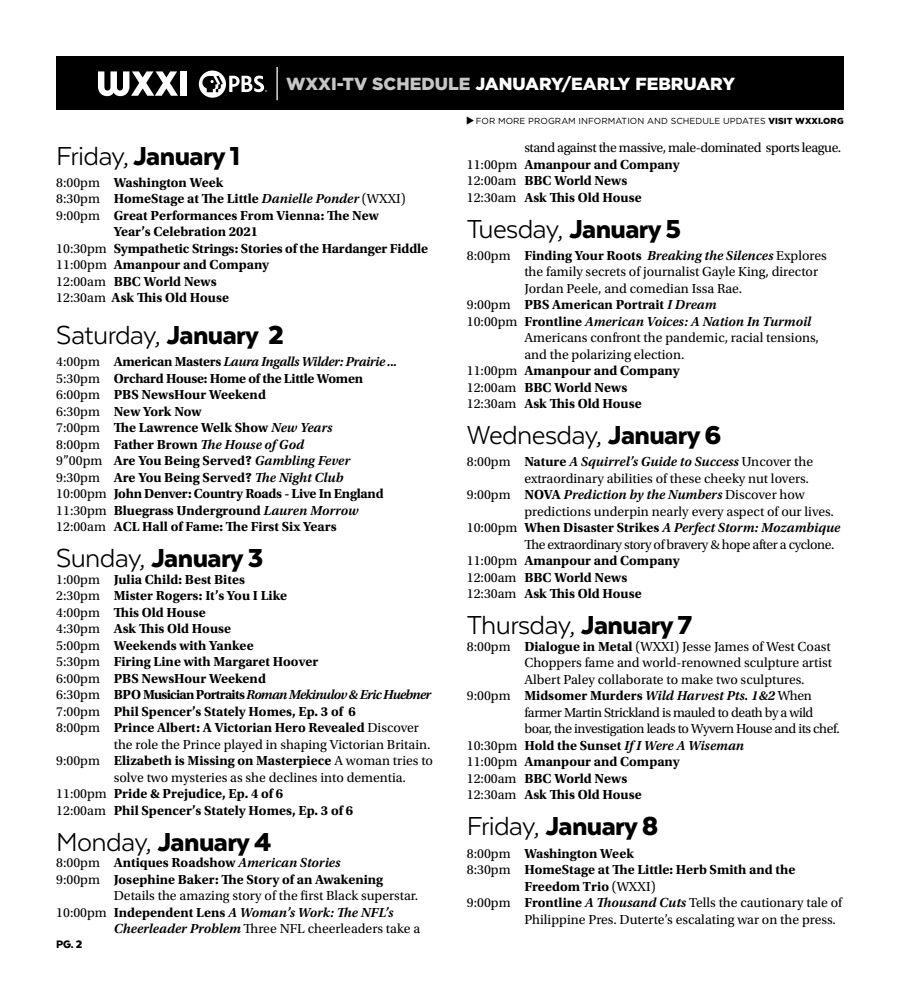
<style>
.page{position:relative;width:900px;height:990px;background:#fff}
.page>*{position:absolute;margin:0;border:0;box-sizing:border-box;transform-origin:0 0}
.t1{font:30px "Texta";letter-spacing:-.02em;color:#000}
.t2{font:900 30px "Texta";letter-spacing:-.02em;color:#000}
.t3{font:900 17.5px "Gotham";color:#fff}
.t4{font:700 13.75px/16.5px "Utopia Std";color:#000}
.t5{font:13.75px "Utopia Std";color:#000}
.t6{font:italic 600 13.75px "Utopia Std";color:#000}
.t7{font:13.75px/16.5px "Utopia Std";letter-spacing:-.03em;color:#000}
.t8{font:italic 600 13.75px "Utopia Std";letter-spacing:-.05em;color:#000}
.t9{font:900 12.5px "Texta";color:#000}
.t10{font:8.75px "Gotham";letter-spacing:.005em;color:#000}
.s1{color:#c6c6c6}
.s2{font-weight:400}
.s3{font-weight:600;font-style:italic}
.s4{font-weight:900}
.s5{font-weight:400;font-style:normal}
.s6{font-weight:700;font-style:normal}
.s7{font-weight:700}
</style>
<div class="page">
<div style="left:56px;top:56px;width:788px;height:54px;background:#000"></div>
<svg style="left:98px;top:71px;width:80px;height:25px"></svg>
<div style="left:181px;top:71px;width:6px;height:25px;background:#fff"></div>
<svg style="left:199px;top:71px;width:68px;height:27px"></svg>
<hr style="left:276px;top:67px;width:2px;height:33px;background:#fff">
<p class="t3" style="left:286px;top:74px;width:450px"><span class="s1">WXXI-TV SCHEDULE</span> JANUARY/EARLY FEBRUARY</p>
<h1 class="t2" style="left:56px;top:140px;width:185px"><span class="s2">Friday,</span> January 1</h1>
<p class="t4" style="left:56px;top:174px;width:169px"><span class="s2">8:00pm</span> Washington Week</p>
<p class="t4" style="left:56px;top:191px;width:351px"><span class="s2">8:30pm</span> HomeStage at The Little <span class="s3">Danielle Ponder</span> <span class="s2">(WXXI)</span></p>
<p class="t4" style="left:56px;top:207px;width:324px"><span class="s2">9:00pm</span> Great Performances From Vienna: The New</p>
<p class="t4" style="left:114px;top:224px;width:146px">Year’s Celebration 2021</p>
<p class="t4" style="left:56px;top:240px;width:373px"><span class="s2">10:30pm</span> Sympathetic Strings: Stories of the Hardanger Fiddle</p>
<p class="t4" style="left:56px;top:257px;width:214px"><span class="s2">11:00pm</span> Amanpour and Company</p>
<p class="t4" style="left:56px;top:273px;width:162px"><span class="s2">12:00am</span> BBC World News</p>
<p class="t4" style="left:56px;top:290px;width:174px"><span class="s2">12:30am</span> Ask This Old House</p>
<h1 class="t1" style="left:56px;top:320px;width:229px">Saturday, <span class="s4">January 2</span></h1>
<p class="t4" style="left:56px;top:353px;width:342px"><span class="s2">4:00pm</span> American Masters <span class="s3">Laura Ingalls Wilder: Prairie ...<br></span><span class="s2">5:30pm</span> Orchard House: Home of the Little Women <span class="s2">6:00pm</span> PBS NewsHour Weekend<br><span class="s2">6:30pm</span> New York Now<br><span class="s2">7:00pm</span> The Lawrence Welk Show <span class="s3">New Years<br></span><span class="s2">8:00pm</span> Father Brown <span class="s3">The House of God<br></span><span class="s2">9”00pm</span> Are You Being Served? <span class="s3">Gambling Fever </span><span class="s2">9:30pm</span> Are You Being Served? <span class="s3">The Night Club </span><span class="s2">10:00pm</span> John Denver: Country Roads - Live In England <span class="s2">11:30pm</span> Bluegrass Underground <span class="s3">Lauren Morrow </span><span class="s2">12:00am</span> ACL Hall of Fame: The First Six Years</p>
<h1 class="t2" style="left:56px;top:542px;width:209px"><span class="s2">Sunday,</span> January 3</h1>
<p class="t4" style="left:56px;top:571px;width:190px"><span class="s2">1:00pm</span> Julia Child: Best Bites</p>
<p class="t4" style="left:56px;top:587px;width:232px"><span class="s2">2:30pm</span> Mister Rogers: It’s You I Like</p>
<p class="t4" style="left:56px;top:604px;width:151px"><span class="s2">4:00pm</span> This Old House</p>
<p class="t4" style="left:56px;top:620px;width:176px"><span class="s2">4:30pm</span> Ask This Old House</p>
<p class="t4" style="left:56px;top:637px;width:199px"><span class="s2">5:00pm</span> Weekends with Yankee</p>
<p class="t4" style="left:56px;top:653px;width:264px"><span class="s2">5:30pm</span> Firing Line with Margaret Hoover</p>
<p class="t4" style="left:56px;top:670px;width:211px"><span class="s2">6:00pm</span> PBS NewsHour Weekend</p>
<p class="t8" style="left:56px;top:687px;width:376px"><span class="s5">6:30pm</span> <span class="s6">BPO Musician Portraits</span> Roman Mekinulov &amp; Eric Huebner</p>
<p class="t4" style="left:56px;top:703px;width:301px"><span class="s2">7:00pm</span> Phil Spencer’s Stately Homes, Ep. 3 of 6</p>
<p class="t4" style="left:56px;top:719px;width:364px"><span class="s2">8:00pm</span> Prince Albert: A Victorian Hero Revealed <span class="s2">Discover</span></p>
<p class="t5" style="left:114px;top:737px;width:318px">the role the Prince played in shaping Victorian Britain.</p>
<p class="t4" style="left:56px;top:752px;width:378px"><span class="s2">9:00pm</span> Elizabeth is Missing on Masterpiece <span class="s2">A woman tries to</span></p>
<p class="t5" style="left:114px;top:770px;width:294px">solve two mysteries as she declines into dementia.</p>
<p class="t4" style="left:56px;top:785px;width:228px"><span class="s2">11:00pm</span> Pride &amp; Prejudice, Ep. 4 of 6</p>
<p class="t4" style="left:56px;top:802px;width:298px"><span class="s2">12:00am</span> Phil Spencer’s Stately Homes, Ep. 3 of 6</p>
<h1 class="t2" style="left:56px;top:826px;width:217px"><span class="s2">Monday,</span> January 4</h1>
<p class="t4" style="left:56px;top:854px;width:286px"><span class="s2">8:00pm</span> Antiques Roadshow <span class="s3">American Stories</span></p>
<p class="t4" style="left:56px;top:871px;width:328px"><span class="s2">9:00pm</span> Josephine Baker: The Story of an Awakening</p>
<p class="t5" style="left:114px;top:888px;width:306px">Details the amazing story of the first Black superstar.</p>
<p class="t6" style="left:56px;top:904px;width:339px"><span class="s5">10:00pm</span> <span class="s6">Independent Lens</span> A Woman’s Work: The NFL’s</p>
<p class="t5" style="left:114px;top:921px;width:308px"><span class="s3">Cheerleader Problem</span> Three NFL cheerleaders take a</p>
<p class="t9" style="left:56px;top:938px;width:28px">PG. 2</p>
<p class="t10" style="left:476px;top:115px;width:369px">FOR MORE PROGRAM INFORMATION AND SCHEDULE UPDATES <span class="s4">VISIT WXXI.ORG</span></p>
<p class="t7" style="left:467px;top:140px;width:376px;text-indent:58px">stand against the massive, male-dominated sports league.<br>11:00pm <span class="s7">Amanpour and Company<br></span>12:00am <span class="s7">BBC World News<br></span>12:30am <span class="s7">Ask This Old House</span></p>
<h1 class="t1" style="left:467px;top:213px;width:216px">Tuesday, <span class="s4">January 5</span></h1>
<p class="t6" style="left:467px;top:248px;width:361px"><span class="s5">8:00pm</span> <span class="s6">Finding Your Roots</span> Breaking the Silences <span class="s5">Explores</span></p>
<p class="t5" style="left:524px;top:264px;width:295px">the family secrets of journalist Gayle King, director</p>
<p class="t5" style="left:524px;top:281px;width:219px">Jordan Peele, and comedian Issa Rae.</p>
<p class="t4" style="left:467px;top:297px;width:251px"><span class="s2">9:00pm</span> PBS American Portrait <span class="s3">I Dream</span></p>
<p class="t6" style="left:467px;top:314px;width:346px"><span class="s5">10:00pm</span> <span class="s6">Frontline</span> American Voices: A Nation In Turmoil</p>
<p class="t5" style="left:524px;top:330px;width:296px">Americans confront the pandemic, racial tensions,</p>
<p class="t5" style="left:524px;top:347px;width:162px">and the polarizing election.</p>
<p class="t4" style="left:467px;top:363px;width:214px"><span class="s2">11:00pm</span> Amanpour and Company</p>
<p class="t4" style="left:467px;top:379px;width:162px"><span class="s2">12:00am</span> BBC World News</p>
<p class="t4" style="left:467px;top:396px;width:176px"><span class="s2">12:30am</span> Ask This Old House</p>
<h1 class="t1" style="left:467px;top:420px;width:256px">Wednesday, <span class="s4">January 6</span></h1>
<p class="t6" style="left:467px;top:454px;width:348px"><span class="s5">8:00pm</span> <span class="s6">Nature</span> A Squirrel’s Guide to Success <span class="s5">Uncover the</span></p>
<p class="t5" style="left:524px;top:471px;width:286px">extraordinary abilities of these cheeky nut lovers.</p>
<p class="t6" style="left:467px;top:487px;width:339px"><span class="s5">9:00pm</span> <span class="s6">NOVA</span> Prediction by the Numbers <span class="s5">Discover how</span></p>
<p class="t5" style="left:524px;top:504px;width:311px">predictions underpin nearly every aspect of our lives.</p>
<p class="t6" style="left:467px;top:520px;width:375px"><span class="s5">10:00pm</span> <span class="s6">When Disaster Strikes</span> A Perfect Storm: Mozambique</p>
<p class="t7" style="left:524px;top:537px;width:312px">The extraordinary story of bravery &amp; hope after a cyclone.</p>
<p class="t4" style="left:467px;top:553px;width:214px"><span class="s2">11:00pm</span> Amanpour and Company</p>
<p class="t4" style="left:467px;top:569px;width:162px"><span class="s2">12:00am</span> BBC World News</p>
<p class="t4" style="left:467px;top:586px;width:176px"><span class="s2">12:30am</span> Ask This Old House</p>
<h1 class="t1" style="left:467px;top:610px;width:227px">Thursday, <span class="s4">January 7</span></h1>
<p class="t5" style="left:467px;top:639px;width:365px">8:00pm <span class="s7">Dialogue in Metal</span> (WXXI) Jesse James of West Coast</p>
<p class="t5" style="left:524px;top:656px;width:309px">Choppers fame and world-renowned sculpture artist</p>
<p class="t5" style="left:524px;top:672px;width:282px">Albert Paley collaborate to make two sculptures.</p>
<p class="t6" style="left:467px;top:688px;width:346px"><span class="s5">9:00pm</span> <span class="s6">Midsomer Murders</span> Wild Harvest Pts. 1&amp;2 <span class="s5">When</span></p>
<p class="t7" style="left:524px;top:705px;width:291px">farmer Martin Strickland is mauled to death by a wild</p>
<p class="t7" style="left:524px;top:721px;width:317px">boar, the investigation leads to Wyvern House and its chef.</p>
<p class="t6" style="left:467px;top:738px;width:279px"><span class="s5">10:30pm</span> <span class="s6">Hold the Sunset</span> If I Were A Wiseman</p>
<p class="t4" style="left:467px;top:754px;width:214px"><span class="s2">11:00pm</span> Amanpour and Company</p>
<p class="t4" style="left:467px;top:770px;width:162px"><span class="s2">12:00am</span> BBC World News</p>
<p class="t4" style="left:467px;top:787px;width:176px"><span class="s2">12:30am</span> Ask This Old House</p>
<h1 class="t2" style="left:467px;top:811px;width:193px"><span class="s2">Friday,</span> January 8</h1>
<p class="t4" style="left:467px;top:845px;width:169px"><span class="s2">8:00pm</span> Washington Week</p>
<p class="t4" style="left:467px;top:861px;width:330px"><span class="s2">8:30pm</span> HomeStage at The Little: Herb Smith and the</p>
<p class="t4" style="left:524px;top:878px;width:133px">Freedom Trio <span class="s2">(WXXI)</span></p>
<p class="t5" style="left:467px;top:895px;width:377px">9:00pm <span class="s7">Frontline</span> <span class="s3">A Thousand Cuts</span> Tells the cautionary tale of</p>
<p class="t5" style="left:524px;top:912px;width:313px">Philippine Pres. Duterte’s escalating war on the press.</p>
</div>
